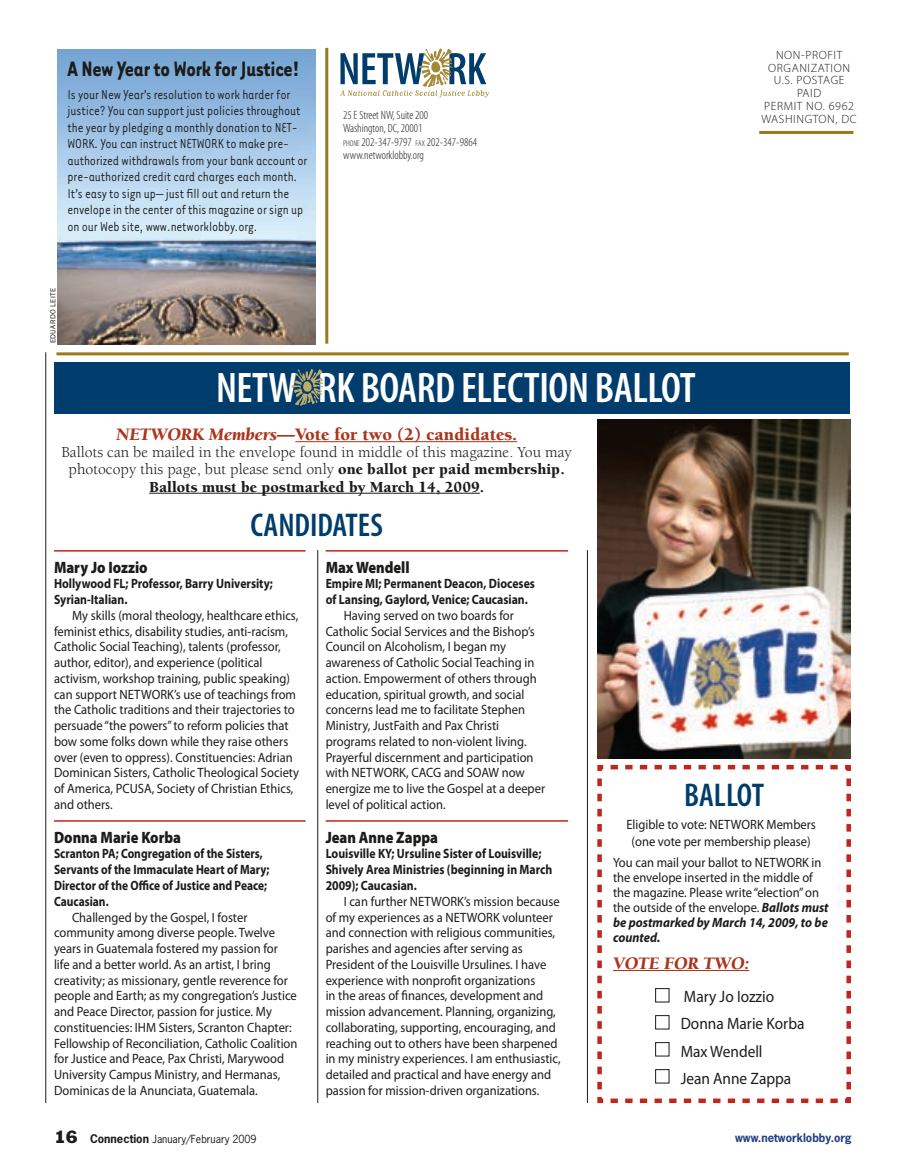
<style>
.page{position:relative;width:905px;height:1175px;background:#fff}
.page>*{position:absolute;margin:0;border:0;box-sizing:border-box;transform-origin:0 0}
.t1{font:600 condensed 42.9px "Myriad Pro";letter-spacing:-.01em;color:#fff}
.t2{font:600 condensed 33px "Myriad Pro";color:#003d6c}
.t3{font:700 24px "Tarzana Narrow";letter-spacing:-.01em;color:#1c1c1a;scale:.93 1}
.t4{font:900 18px "Berkeley";color:#ac341b}
.t5{font:italic 900 18px "Berkeley";color:#ac341b}
.t6{font:900 16.5px "Myriad Pro";color:#1c1c1a;scale:.87 1}
.t7{font:16.5px/27px "Myriad Pro";color:#1c1c1a;scale:.93 1}
.t8{font:15.75px/17.2px "Berkeley";color:#1c1c1a;text-align:center}
.t9{font:15px/16.5px "Tarzana Narrow";letter-spacing:-.01em;color:#1c1c1a;scale:.93 1}
.t10{font:13.5px/15.8px "Myriad Pro";color:#1c1c1a;scale:.93 1}
.t11{font:700 13.5px/15.8px "Myriad Pro";color:#1c1c1a;scale:.87 1}
.t12{font:700 13.5px/15.8px "Myriad Pro";color:#1c1c1a;scale:.85 1}
.t13{font:300 condensed 12px/13.5px "Myriad Pro";color:#1c1c1a}
.t14{font:300 12px/12.8px "Myriad Pro";letter-spacing:.05em;color:#1c1c1a;text-align:center}
.t15{font:700 11.25px "News Gothic";color:#223f84}
.t16{font:10.5px "News Gothic";color:#1c1c1a}
.t17{font:7.5px "Franklin Got ITC";letter-spacing:.05em;color:#1c1c1a}
.s1{font-size:8.4px}
.s2{font-style:italic}
.s3{font-weight:900}
.s4{font-weight:700;font-style:italic}
.s5{font-family:"Franklin Gothic";font-size:16.5px}
.s6{font-weight:700;font-size:11.25px}
</style>
<div class="page">
<div style="left:55px;top:362px;width:795px;height:51px;background:#003d6c"></div>
<hr style="left:295px;top:441px;width:222px;height:1px;background:#ac341b">
<hr style="left:149px;top:493px;width:331px;height:1px;background:#1c1c1a">
<hr style="left:54px;top:550px;width:251px;height:1px;background:#c1261b">
<hr style="left:54px;top:820px;width:251px;height:1px;background:#c1261b">
<hr style="left:326px;top:550px;width:242px;height:1px;background:#c1261b">
<hr style="left:326px;top:820px;width:242px;height:1px;background:#c1261b">
<hr style="left:325px;top:48px;width:3px;height:296px;background:#9d781c">
<hr style="left:45px;top:352px;width:1px;height:750px;background:#1c1c1a">
<hr style="left:759px;top:131px;width:94px;height:3px;background:#9d781c">
<svg style="left:340px;top:48px;width:149px;height:50px"></svg>
<hr style="left:56px;top:352px;width:792px;height:3px;background:#9d781c">
<hr style="left:317px;top:550px;width:1px;height:552px;background:#1c1c1a">
<hr style="left:587px;top:550px;width:1px;height:552px;background:#1c1c1a">
<svg style="left:597px;top:764px;width:254px;height:340px"></svg>
<img style="left:597px;top:420px;width:253px;height:338px">
<svg style="left:291px;top:369px;width:32px;height:37px"></svg>
<img style="left:57px;top:50px;width:259px;height:294px">
<h3 class="t3" style="left:68px;top:53px;width:251px">A New Year to Work for Justice!</h3>
<p class="t9" style="left:68px;top:85px;width:259px">Is your New Year’s resolution to work harder for justice? You can support just policies throughout the year by pledging a monthly donation to NET-WORK. You can instruct NETWORK to make pre&shy;authorized withdrawals from your bank account or pre-authorized credit card charges each month.<br>It’s easy to sign up— just fill out and return the envelope in the center of this magazine or sign up on our Web site, www.networklobby.org.</p>
<p class="t13" style="left:343px;top:108px;width:135px">25 E Street NW, Suite 200<br>Washington, DC, 20001<br><span class="s1">PHONE</span> 202-347-9797 <span class="s1">FAX</span> 202-347-9864 www.networklobby.org</p>
<p class="t17" style="left:49px;top:343px;width:56px;rotate:-90deg">Eduardo Leite</p>
<h1 class="t1" style="left:216px;top:365px;width:481px">NETW RK BOARD ELECTION BALLOT</h1>
<p class="t14" style="left:761px;top:49px;width:97px">NON-PROFIT<br>ORGANIZATION<br>U.S. POSTAGE<br>PAID<br>PERMIT NO. 6962<br>WASHINGTON, DC</p>
<h3 class="t4" style="left:116px;top:424px;width:403px"><span class="s2">NETWORK Members—</span>Vote for two (2) candidates.</h3>
<p class="t8" style="left:61px;top:444px;width:512px">Ballots can be mailed in the envelope found in middle of this magazine. You may photocopy this page, but please send only <span class="s3">one ballot per paid membership.<br>Ballots must be postmarked by March 14, 2009.</span></p>
<h2 class="t2" style="left:250px;top:507px;width:134px">CANDIDATES</h2>
<p class="t6" style="left:54px;top:557px;width:109px">Mary Jo Iozzio</p>
<p class="t11" style="left:54px;top:575px;width:253px">Hollywood FL; Professor, Barry University;<br>Syrian-Italian.</p>
<p class="t10" style="left:54px;top:607px;width:265px;text-indent:18px">My skills (moral theology, healthcare ethics, feminist ethics, disability studies, anti-racism, Catholic Social Teaching), talents (professor, author, editor), and experience (political activism, workshop training, public speaking) can support NETWORK’s use of teachings from the Catholic traditions and their trajectories to persuade “the powers” to reform policies that bow some folks down while they raise others over (even to oppress). Constituencies: Adrian Dominican Sisters, Catholic Theological Society of America, PCUSA, Society of Christian Ethics, and others.</p>
<p class="t6" style="left:54px;top:827px;width:148px">Donna Marie Korba</p>
<p class="t12" style="left:54px;top:845px;width:255px">Scranton PA; Congregation of the Sisters, Servants of the Immaculate Heart of Mary; Director of the Office of Justice and Peace; Caucasian.</p>
<p class="t10" style="left:54px;top:909px;width:263px;text-indent:18px">Challenged by the Gospel, I foster community among diverse people. Twelve years in Guatemala fostered my passion for<br>life and a better world. As an artist, I bring creativity; as missionary, gentle reverence for people and Earth; as my congregation’s Justice and Peace Director, passion for justice. My constituencies: IHM Sisters, Scranton Chapter:<br>Fellowship of Reconciliation, Catholic Coalition for Justice and Peace, Pax Christi, Marywood University Campus Ministry, and Hermanas, Dominicas de la Anunciata, Guatemala.</p>
<p class="t6" style="left:326px;top:557px;width:98px">Max Wendell</p>
<p class="t11" style="left:326px;top:575px;width:242px">Empire MI; Permanent Deacon, Dioceses of Lansing, Gaylord, Venice; Caucasian.</p>
<p class="t10" style="left:326px;top:607px;width:237px;text-indent:18px">Having served on two boards for Catholic Social Services and the Bishop’s Council on Alcoholism, I began my awareness of Catholic Social Teaching in action. Empowerment of others through education, spiritual growth, and social concerns lead me to facilitate Stephen Ministry, JustFaith and Pax Christi programs related to non-violent living.<br>Prayerful discernment and participation with NETWORK, CACG and SOAW now energize me to live the Gospel at a deeper level of political action.</p>
<p class="t6" style="left:326px;top:827px;width:131px">Jean Anne Zappa</p>
<p class="t11" style="left:325px;top:845px;width:262px">Louisville KY; Ursuline Sister of Louisville;<br>Shively Area Ministries (beginning in March<br>2009); Caucasian.</p>
<p class="t10" style="left:326px;top:893px;width:254px;text-indent:18px">I can further NETWORK’s mission because of my experiences as a NETWORK volunteer and connection with religious communities, parishes and agencies after serving as President of the Louisville Ursulines. I have experience with nonprofit organizations<br>in the areas of finances, development and mission advancement. Planning, organizing, collaborating, supporting, encouraging, and reaching out to others have been sharpened in my ministry experiences. I am enthusiastic, detailed and practical and have energy and passion for mission-driven organizations.</p>
<h2 class="t2" style="left:684px;top:777px;width:81px">BALLOT</h2>
<p class="t10" style="left:626px;top:816px;width:205px;line-height:16.5px;text-align:center">Eligible to vote: NETWORK Members (one vote per membership please)</p>
<p class="t10" style="left:613px;top:854px;width:233px;line-height:15px">You can mail your ballot to NETWORK in the envelope inserted in the middle of the magazine. Please write “election” on the outside of the envelope. <span class="s4">Ballots must be postmarked by March 14, 2009, to be counted.</span></p>
<h3 class="t5" style="left:613px;top:953px;width:138px">VOTE FOR TWO:</h3>
<p class="t7" style="left:680px;top:983px;width:135px">Mary Jo Iozzio<br>Donna Marie Korba<br>Max Wendell<br>Jean Anne Zappa</p>
<p class="t16" style="left:54px;top:1132px;width:204px"><span class="s5">16</span> <span class="s6">Connection</span> January/February 2009</p>
<p class="t15" style="left:735px;top:1130px;width:118px">www.networklobby.org</p>
</div>
